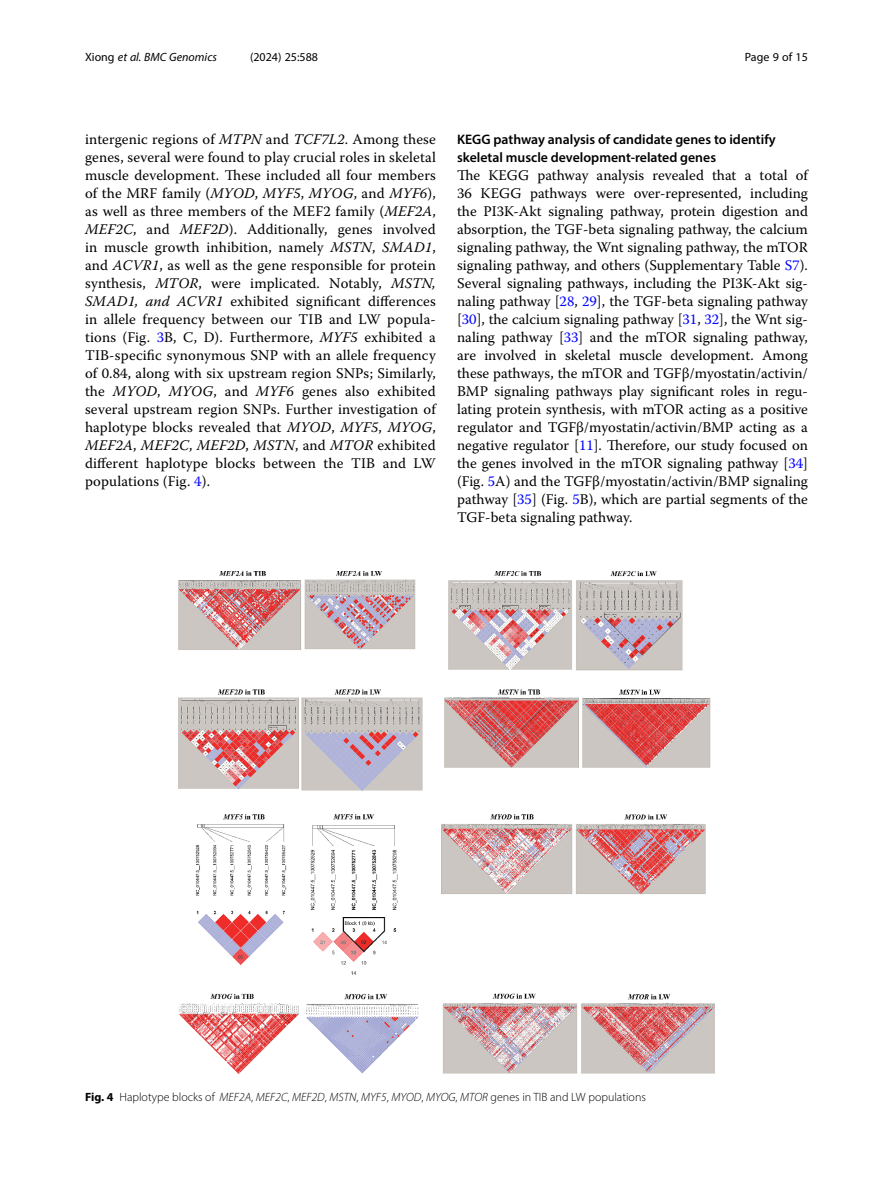
<style>
.page{position:relative;width:893px;height:1191px;background:#fff}
.page>*{position:absolute;margin:0;border:0;box-sizing:border-box;transform-origin:0 0}
.Body_Text{font:14.7px/18px "Warnock Pro";color:#000;text-align:justify}
.Body_Text_Indent{font:14.7px/18px "Warnock Pro";letter-spacing:.01em;color:#000;text-align:justify}
.Head_2{font:600 13.8px/18px "Myriad Pro";color:#000}
.Figure_Caption{font:300 12px "Myriad Pro";color:#000}
.t1{font:italic 12px "Myriad Pro";color:#000}
.t2{font:12px "Myriad Pro";color:#000}
.s1{font-style:normal}
.s2{font-style:italic}
.s3{color:#00f}
.s4{font-weight:700}
</style>
<div class="page">
<img style="left:179px;top:572px;width:535px;height:502px">
<p class="t1" style="left:85px;top:50px;width:133px"><span class="s1">Xiong</span> et al. BMC Genomics</p>
<p class="t2" style="left:250px;top:50px;width:70px">(2024) 25:588</p>
<p class="t2" style="left:745px;top:50px;width:65px">Page 9 of 15</p>
<p class="Body_Text_Indent" style="left:85px;top:130px;width:352px">intergenic regions of <span class="s2">MTPN</span> and <span class="s2">TCF7L2</span>. Among these genes, several were found to play crucial roles in skeletal muscle development. These included all four members of the MRF family (<span class="s2">MYOD</span>, <span class="s2">MYF5</span>, <span class="s2">MYOG</span>, and <span class="s2">MYF6</span>), as well as three members of the MEF2 family (<span class="s2">MEF2A</span>, <span class="s2">MEF2C</span>, and <span class="s2">MEF2D</span>). Additionally, genes involved in muscle growth inhibition, namely <span class="s2">MSTN</span>, <span class="s2">SMAD1</span>, and <span class="s2">ACVR1</span>, as well as the gene responsible for protein synthesis, <span class="s2">MTOR</span>, were implicated. Notably, <span class="s2">MSTN, SMAD1, and ACVR1</span> exhibited significant differences in allele frequency between our TIB and LW popula&shy;tions (Fig. <span class="s3">3</span>B, C, D). Furthermore, <span class="s2">MYF5</span> exhibited a TIB-specific synonymous SNP with an allele frequency of 0.84, along with six upstream region SNPs; Similarly, the <span class="s2">MYOD</span>, <span class="s2">MYOG</span>, and <span class="s2">MYF6</span> genes also exhibited several upstream region SNPs. Further investigation of haplotype blocks revealed that <span class="s2">MYOD</span>, <span class="s2">MYF5</span>, <span class="s2">MYOG</span>, <span class="s2">MEF2A</span>, <span class="s2">MEF2C</span>, <span class="s2">MEF2D</span>, <span class="s2">MSTN</span>, and <span class="s2">MTOR</span> exhibited different haplotype blocks between the TIB and LW populations (Fig. <span class="s3">4</span>).</p>
<p class="Head_2" style="left:457px;top:130px;width:320px">KEGG pathway analysis of candidate genes to identify skeletal muscle development-related genes</p>
<p class="Body_Text" style="left:457px;top:166px;width:352px">The KEGG pathway analysis revealed that a total of 36 KEGG pathways were over-represented, including the PI3K-Akt signaling pathway, protein digestion and absorption, the TGF-beta signaling pathway, the calcium signaling pathway, the Wnt signaling pathway, the mTOR signaling pathway, and others (Supplementary Table <span class="s3">S7</span>).<br>Several signaling pathways, including the PI3K-Akt sig&shy;naling pathway [<span class="s3">28</span>, <span class="s3">29</span>], the TGF-beta signaling pathway [<span class="s3">30</span>], the calcium signaling pathway [<span class="s3">31</span>, <span class="s3">32</span>], the Wnt sig&shy;naling pathway [<span class="s3">33</span>] and the mTOR signaling pathway, are involved in skeletal muscle development. Among these pathways, the mTOR and TGFβ/myostatin/activin/ BMP signaling pathways play significant roles in regu&shy;lating protein synthesis, with mTOR acting as a positive regulator and TGFβ/myostatin/activin/BMP acting as a negative regulator [<span class="s3">11</span>]. Therefore, our study focused on the genes involved in the mTOR signaling pathway [<span class="s3">34</span>] (Fig. <span class="s3">5</span>A) and the TGFβ/myostatin/activin/BMP signaling pathway [<span class="s3">35</span>] (Fig. <span class="s3">5</span>B), which are partial segments of the TGF-beta signaling pathway.</p>
<p class="Figure_Caption" style="left:85px;top:1089px;width:562px"><span class="s4">Fig. 4</span> Haplotype blocks of <span class="s2">MEF2A</span>, <span class="s2">MEF2C</span>, <span class="s2">MEF2D</span>, <span class="s2">MSTN</span>, <span class="s2">MYF5</span>, <span class="s2">MYOD</span>, <span class="s2">MYOG</span>, <span class="s2">MTOR</span> genes in TIB and LW populations</p>
</div>
